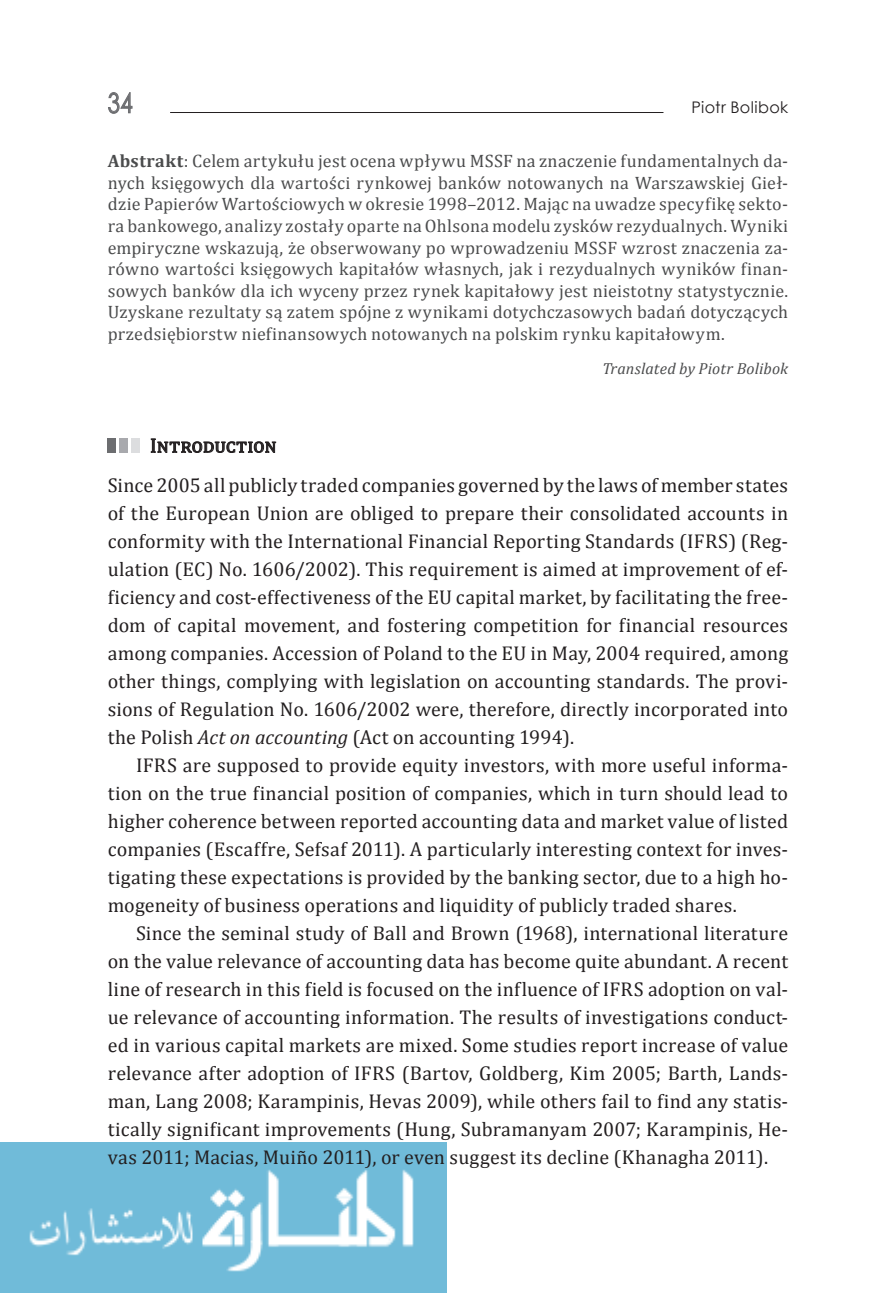
<style>
.page{position:relative;width:896px;height:1293px;background:#fff}
.page>*{position:absolute;margin:0;border:0;box-sizing:border-box;transform-origin:0 0}
.t1{font:27.6px "Century Gothic";color:#6c6d70;scale:.8 1}
.t2{font:20px/28px "Cambria";letter-spacing:.01em;color:#231f20;text-align:justify}
.t3{font:18px/21.6px "Cambria";letter-spacing:.02em;color:#4b4c4d;text-align:justify}
.t4{font:italic 16px "Cambria";letter-spacing:.01em;color:#4b4c4d}
.t5{font:16px "Century Gothic";letter-spacing:.025em;color:#231f20}
.s1{font-weight:700}
.s2{font-style:italic}
</style>
<div class="page">
<img style="left:0;top:1143px;width:446px;height:150px">
<svg style="left:108px;top:92px;width:24px;height:22px"></svg>
<hr style="left:170px;top:112px;width:493px;height:1px;background:#231f20">
<div style="left:108px;top:438px;width:8px;height:14px;background:#6c6d70"></div>
<div style="left:120px;top:438px;width:8px;height:14px;background:#a8a9ad"></div>
<div style="left:132px;top:438px;width:8px;height:14px;background:#dcdddf"></div>
<svg style="left:151px;top:438px;width:125px;height:15px"></svg>
<h1 class="t1" style="left:108px;top:84px;width:33px">34</h1>
<p class="t5" style="left:691px;top:96px;width:98px">Piotr Bolibok</p>
<p class="t3" style="left:108px;top:150px;width:682px"><span class="s1">Abstrakt</span>: Celem artykułu jest ocena wpływu MSSF na znaczenie fundamentalnych da&shy;nych księgowych dla wartości rynkowej banków notowanych na Warszawskiej Gieł&shy;dzie Papierów Wartościowych w okresie 1998–2012. Mając na uwadze specyfikę sekto&shy;ra bankowego, analizy zostały oparte na Ohlsona modelu zysków rezydualnych. Wyniki empiryczne wskazują, że obserwowany po wprowadzeniu MSSF wzrost znaczenia za&shy;równo wartości księgowych kapitałów własnych, jak i rezydualnych wyników finan&shy;sowych banków dla ich wyceny przez rynek kapitałowy jest nieistotny statystycznie.<br>Uzyskane rezultaty są zatem spójne z wynikami dotychczasowych badań dotyczących przedsiębiorstw niefinansowych notowanych na polskim rynku kapitałowym.</p>
<p class="t4" style="left:602px;top:357px;width:187px">Translated by Piotr Bolibok</p>
<p class="t2" style="left:108px;top:426px;width:682px;line-height:39.4px;text-indent:42px">Introduction<br>Since 2005 all publicly traded companies governed by the laws of member states</p>
<p class="t2" style="left:108px;top:499px;width:682px">of the European Union are obliged to prepare their consolidated accounts in conformity with the International Financial Reporting Standards (IFRS) (Reg&shy;ulation (EC) No. 1606/2002). This requirement is aimed at improvement of ef&shy;ficiency and cost-effectiveness of the EU capital market, by facilitating the free&shy;dom of capital movement, and fostering competition for financial resources among companies. Accession of Poland to the EU in May, 2004 required, among other things, complying with legislation on accounting standards. The provi&shy;sions of Regulation No. 1606/2002 were, therefore, directly incorporated into the Polish <span class="s2">Act on accounting</span> (Act on accounting 1994).</p>
<p class="t2" style="left:108px;top:751px;width:682px;text-indent:28px">IFRS are supposed to provide equity investors, with more useful informa&shy;tion on the true financial position of companies, which in turn should lead to higher coherence between reported accounting data and market value of listed companies (Escaffre, Sefsaf 2011). A particularly interesting context for inves&shy;tigating these expectations is provided by the banking sector, due to a high ho&shy;mogeneity of business operations and liquidity of publicly traded shares.</p>
<p class="t2" style="left:108px;top:919px;width:682px;text-indent:28px">Since the seminal study of Ball and Brown (1968), international literature on the value relevance of accounting data has become quite abundant. A recent line of research in this field is focused on the influence of IFRS adoption on val&shy;ue relevance of accounting information. The results of investigations conduct&shy;ed in various capital markets are mixed. Some studies report increase of value relevance after adoption of IFRS (Bartov, Goldberg, Kim 2005; Barth, Lands&shy;man, Lang 2008; Karampinis, Hevas 2009), while others fail to find any statis&shy;tically significant improvements (Hung, Subramanyam 2007; Karampinis, He&shy;vas 2011; Macias, Muiño 2011), or even suggest its decline (Khanagha 2011).</p>
</div>
